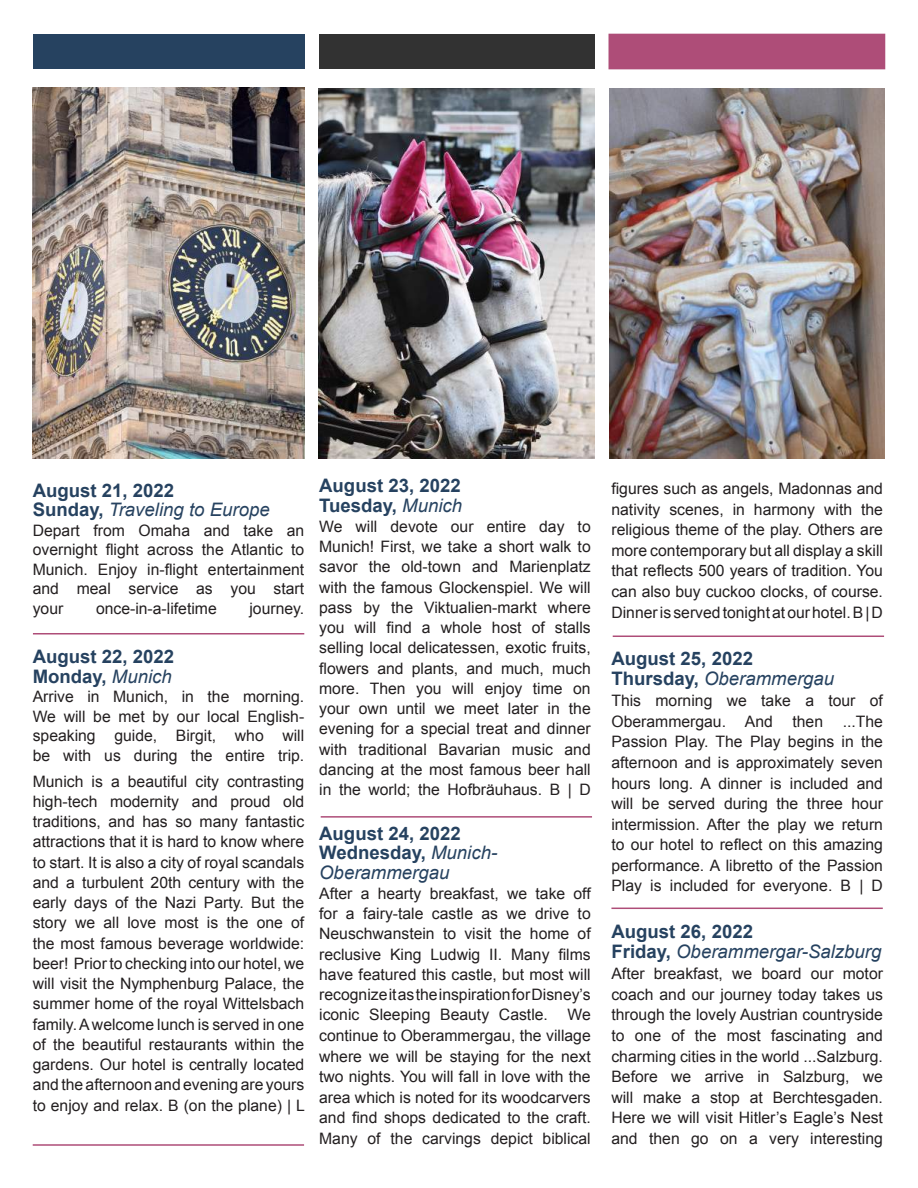
<style>
.page{position:relative;width:918px;height:1188px;background:#fff}
.page>*{position:absolute;margin:0;border:0;box-sizing:border-box;transform-origin:0 0}
.t1{font:700 18.6px/19.5px "Arial";color:#264260}
.t2{font:italic 18.6px/20.7px "Arial";color:#264260}
.t3{font:15.75px/20.2px "Arial";color:#231f20;text-align:justify}
.s1{font-weight:400;font-style:italic}
.s2{font-weight:700;font-style:normal}
</style>
<div class="page">
<div style="left:33px;top:34px;width:271px;height:35px;background:#264260"></div>
<div style="left:320px;top:34px;width:275px;height:35px;background:#323232"></div>
<div style="left:609px;top:34px;width:276px;height:35px;background:#ae4d78"></div>
<img style="left:610px;top:89px;width:275px;height:370px">
<img style="left:319px;top:88px;width:275px;height:371px">
<img style="left:33px;top:88px;width:271px;height:371px">
<hr style="left:33px;top:1144px;width:271px;height:2px;background:#ae4d78">
<hr style="left:33px;top:633px;width:271px;height:2px;background:#ae4d78">
<hr style="left:321px;top:816px;width:271px;height:2px;background:#ae4d78">
<hr style="left:613px;top:636px;width:271px;height:1px;background:#ae4d78">
<hr style="left:611px;top:908px;width:272px;height:1px;background:#ae4d78">
<p class="t1" style="left:33px;top:481px;width:238px">August 21, 2022<br>Sunday, <span class="s1">Traveling to Europe</span></p>
<p class="t3" style="left:33px;top:521px;width:273px;line-height:19.5px">Depart from Omaha and take an overnight flight across the Atlantic to Munich. Enjoy in-flight entertainment and meal service as you start your</p>
<p class="t3" style="left:96px;top:598px;width:122px">once-in-a-lifetime</p>
<p class="t3" style="left:249px;top:598px;width:56px">journey.</p>
<p class="t1" style="left:33px;top:648px;width:143px">August 22, 2022<br>Monday, <span class="s1">Munich</span></p>
<p class="t3" style="left:33px;top:687px;width:273px;line-height:19.5px">Arrive in Munich, in the morning.<br>We will be met by our local English&shy;speaking guide, Birgit, who will be with us during the entire trip.</p>
<p class="t3" style="left:33px;top:771px;width:274px">Munich is a beautiful city contrasting high-tech modernity and proud old traditions, and has so many fantastic attractions that it is hard to know where to start. It is also a city of royal scandals and a turbulent 20th century with the early days of the Nazi Party. But the story we all love most is the one of the most famous beverage worldwide: beer! Prior to checking into our hotel, we will visit the Nymphenburg Palace, the summer home of the royal Wittelsbach family. A welcome lunch is served in one of the beautiful restaurants within the gardens. Our hotel is centrally located and the afternoon and evening are yours to enjoy and relax. B (on the plane) | L</p>
<p class="t1" style="left:319px;top:476px;width:144px">August 23, 2022<br>Tuesday, <span class="s1">Munich</span></p>
<p class="t3" style="left:319px;top:516px;width:273px">We will devote our entire day to Munich! First, we take a short walk to savor the old-town and Marienplatz with the famous Glockenspiel. We will pass by the Viktualien-markt where you will find a whole host of stalls selling local delicatessen, exotic fruits, flowers and plants, and much, much more. Then you will enjoy time on your own until we meet later in the evening for a special treat and dinner with traditional Bavarian music and dancing at the most famous beer hall in the world; the Hofbräuhaus. B | D</p>
<p class="t1" style="left:319px;top:824px;width:180px">August 24, 2022<br>Wednesday, <span class="s1">Munich-<br>Oberammergau</span></p>
<p class="t3" style="left:319px;top:883px;width:273px">After a hearty breakfast, we take off for a fairy-tale castle as we drive to Neuschwanstein to visit the home of reclusive King Ludwig II. Many films have featured this castle, but most will recognize it as the inspiration for Disney’s iconic Sleeping Beauty Castle. We continue to Oberammergau, the village where we will be staying for the next two nights. You will fall in love with the area which is noted for its woodcarvers and find shops dedicated to the craft.<br>Many of the carvings depict biblical</p>
<p class="t3" style="left:611px;top:478px;width:273px;line-height:20.7px">figures such as angels, Madonnas and nativity scenes, in harmony with the religious theme of the play. Others are more contemporary but all display a skill that reflects 500 years of tradition. You can also buy cuckoo clocks, of course.<br>Dinner is served tonight at our hotel. B | D</p>
<p class="t1" style="left:611px;top:648px;width:224px;line-height:20.9px">August 25, 2022<br>Thursday, <span class="s1">Oberammergau</span></p>
<p class="t3" style="left:611px;top:690px;width:273px">This morning we take a tour of Oberammergau. And then ...The Passion Play. The Play begins in the afternoon and is approximately seven hours long. A dinner is included and will be served during the three hour intermission. After the play we return to our hotel to reflect on this amazing performance. A libretto of the Passion Play is included for everyone. B | D</p>
<p class="t2" style="left:611px;top:921px;width:272px"><span class="s2">August 26, 2022<br>Friday,</span> Oberammergar-Salzburg</p>
<p class="t3" style="left:611px;top:963px;width:273px;line-height:20.7px">After breakfast, we board our motor coach and our journey today takes us through the lovely Austrian countryside to one of the most fascinating and charming cities in the world ...Salzburg.<br>Before we arrive in Salzburg, we will make a stop at Berchtesgaden.<br>Here we will visit Hitler’s Eagle’s Nest and then go on a very interesting</p>
</div>
